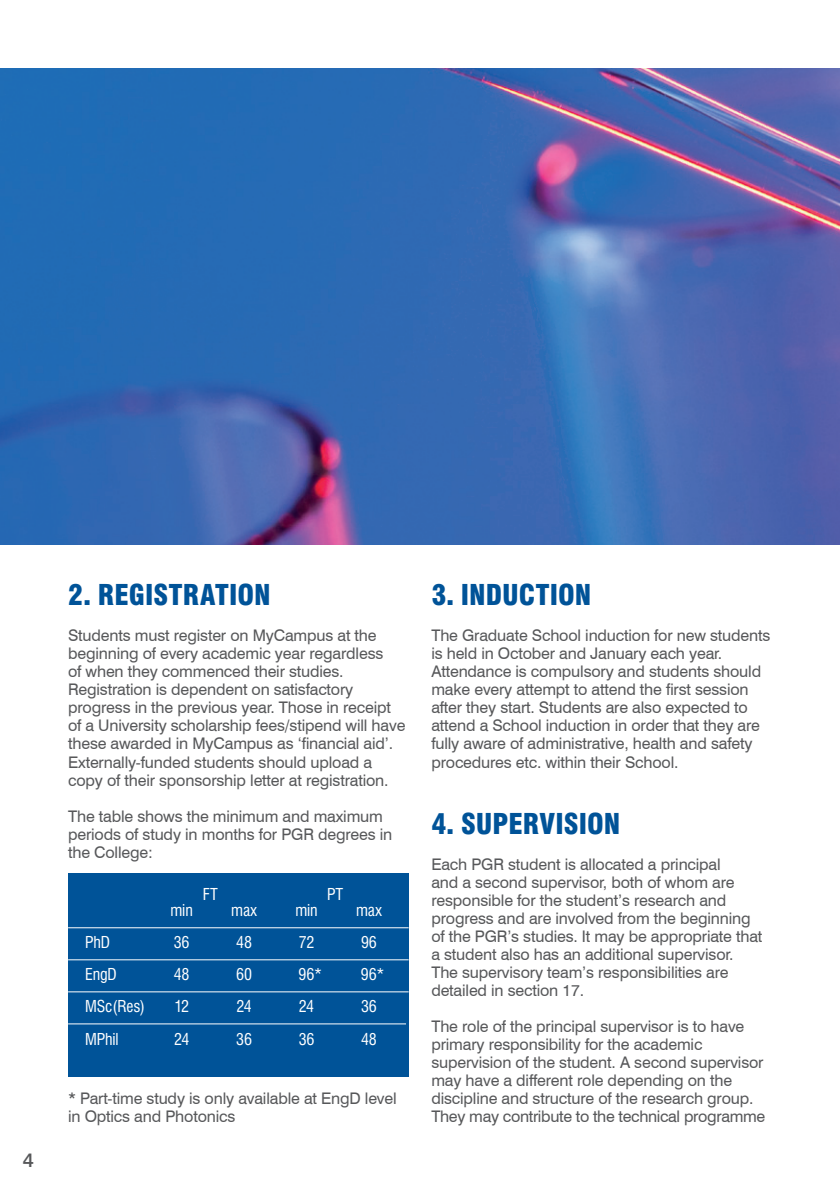
<style>
.page{position:relative;width:840px;height:1191px;background:#fff}
.page>*{position:absolute;margin:0;border:0;box-sizing:border-box;transform-origin:0 0}
.t1{font:900 condensed 28px "Swiss 721 BT";color:#005398}
.t2{font:500 20px "Swiss 721 BT";color:#57585a}
.t3{font:16px/18px "Swiss 721 BT";letter-spacing:-.01em;color:#57585a}
.t4{font:condensed 16px "Swiss 721 BT";letter-spacing:-.01em;color:#fff}
</style>
<div class="page">
<div style="left:68px;top:873px;width:340px;height:203px;background:#005398"></div>
<hr style="left:68px;top:959px;width:340px;height:1px;background:#fff">
<hr style="left:68px;top:927px;width:340px;height:1px;background:#fff">
<hr style="left:68px;top:991px;width:340px;height:1px;background:#fff">
<hr style="left:68px;top:1023px;width:338px;height:1px;background:#fff">
<img style="left:0;top:68px;width:839px;height:476px">
<p class="t2" style="left:23px;top:1147px;width:13px">4</p>
<h1 class="t1" style="left:68px;top:578px;width:204px">2. REGISTRATION</h1>
<p class="t3" style="left:68px;top:626px;width:338px">Students must register on MyCampus at the beginning of every academic year regardless<br>of when they commenced their studies.<br>Registration is dependent on satisfactory progress in the previous year. Those in receipt of a University scholarship fees/stipend will have these awarded in MyCampus as ‘financial aid’.<br>Externally-funded students should upload a copy of their sponsorship letter at registration.</p>
<p class="t3" style="left:68px;top:806px;width:325px">The table shows the minimum and maximum periods of study in months for PGR degrees in the College:</p>
<p class="t4" style="left:203px;top:885px;width:17px">FT</p>
<p class="t4" style="left:327px;top:885px;width:18px">PT</p>
<p class="t4" style="left:170px;top:901px;width:24px">min</p>
<p class="t4" style="left:231px;top:901px;width:27px">max</p>
<p class="t4" style="left:295px;top:901px;width:24px">min</p>
<p class="t4" style="left:356px;top:901px;width:27px">max</p>
<p class="t4" style="left:85px;top:933px;width:26px">PhD</p>
<p class="t4" style="left:174px;top:933px;width:17px">36</p>
<p class="t4" style="left:236px;top:933px;width:17px">48</p>
<p class="t4" style="left:298px;top:933px;width:17px">72</p>
<p class="t4" style="left:361px;top:933px;width:17px">96</p>
<p class="t4" style="left:85px;top:965px;width:33px">EngD</p>
<p class="t4" style="left:174px;top:965px;width:17px">48</p>
<p class="t4" style="left:236px;top:965px;width:17px">60</p>
<p class="t4" style="left:298px;top:965px;width:25px">96*</p>
<p class="t4" style="left:361px;top:965px;width:25px">96*</p>
<p class="t4" style="left:85px;top:997px;width:61px">MSc(Res)</p>
<p class="t4" style="left:174px;top:997px;width:16px">12</p>
<p class="t4" style="left:236px;top:997px;width:17px">24</p>
<p class="t4" style="left:299px;top:997px;width:17px">24</p>
<p class="t4" style="left:361px;top:997px;width:17px">36</p>
<p class="t4" style="left:85px;top:1029px;width:35px">MPhil</p>
<p class="t4" style="left:174px;top:1029px;width:17px">24</p>
<p class="t4" style="left:236px;top:1029px;width:17px">36</p>
<p class="t4" style="left:298px;top:1029px;width:17px">36</p>
<p class="t4" style="left:361px;top:1029px;width:17px">48</p>
<p class="t3" style="left:68px;top:1088px;width:330px">* Part-time study is only available at EngD level in Optics and Photonics</p>
<h1 class="t1" style="left:431px;top:578px;width:161px">3. INDUCTION</h1>
<p class="t3" style="left:431px;top:626px;width:340px">The Graduate School induction for new students is held in October and January each year.<br>Attendance is compulsory and students should make every attempt to attend the first session after they start. Students are also expected to attend a School induction in order that they are fully aware of administrative, health and safety procedures etc. within their School.</p>
<h1 class="t1" style="left:431px;top:806px;width:190px">4. SUPERVISION</h1>
<p class="t3" style="left:431px;top:854px;width:332px">Each PGR student is allocated a principal<br>and a second supervisor, both of whom are responsible for the student’s research and progress and are involved from the beginning of the PGR’s studies. It may be appropriate that a student also has an additional supervisor.<br>The supervisory team’s responsibilities are detailed in section 17.</p>
<p class="t3" style="left:431px;top:1016px;width:335px">The role of the principal supervisor is to have primary responsibility for the academic supervision of the student. A second supervisor may have a different role depending on the discipline and structure of the research group.<br>They may contribute to the technical programme</p>
</div>
